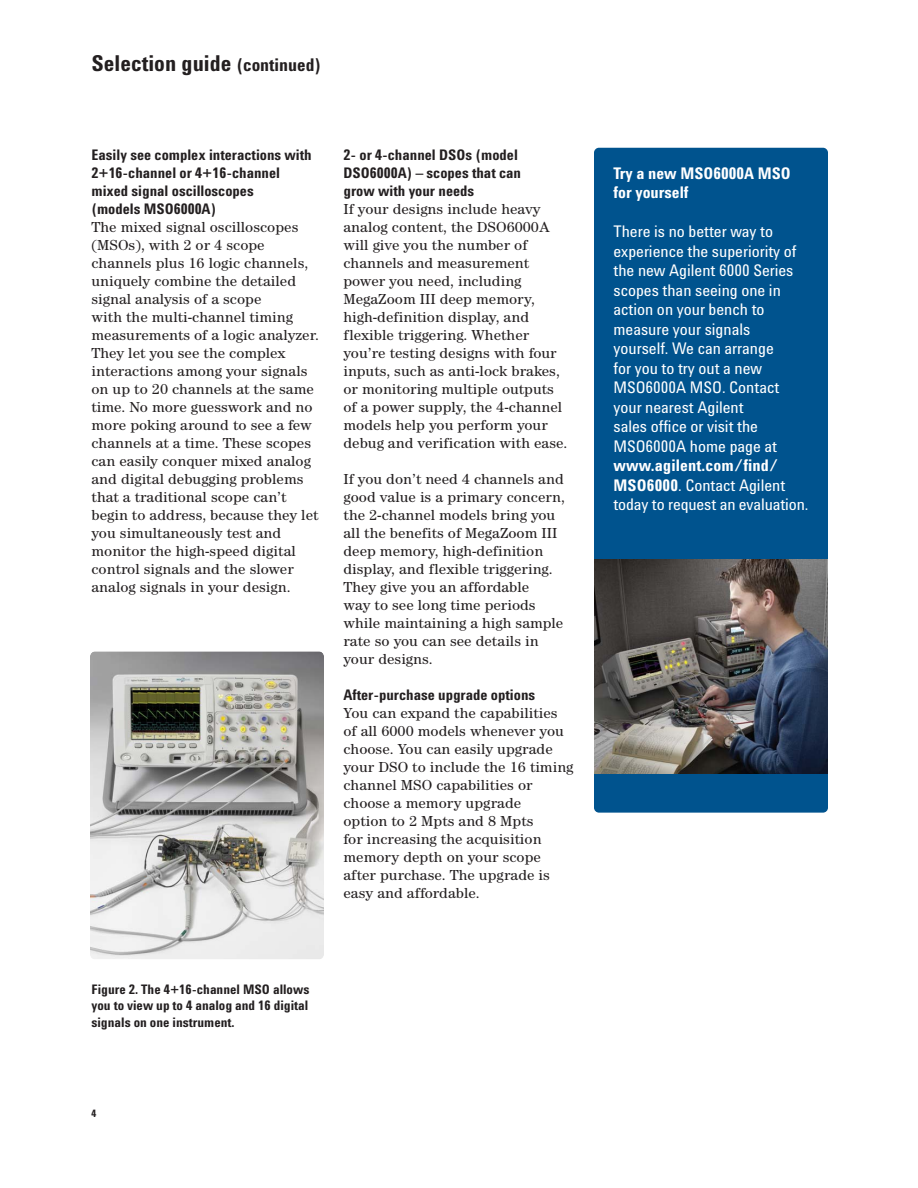
<style>
.page{position:relative;width:918px;height:1188px;background:#fff}
.page>*{position:absolute;margin:0;border:0;box-sizing:border-box;transform-origin:0 0}
.t1{font:700 22.5px "Agilent Cond";color:#231f20}
.t2{font:16.5px/19.5px "Agilent Cond";color:#fff}
.t3{font:700 16.5px/19.5px "Agilent Cond";color:#fff}
.t4{font:15px/18px "Agilent Century ITC";color:#231f20}
.t5{font:700 15px/18px "Agilent Cond";color:#231f20}
.t6{font:700 13.5px/16.5px "Agilent Cond";color:#231f20;text-align:justify}
.t7{font:700 10.5px "Agilent Cond";color:#231f20}
.s1{font-size:18px}
.s2{font-weight:700}
</style>
<div class="page">
<img style="left:90px;top:651px;width:234px;height:308px;border-radius:5px">
<div style="left:594px;top:148px;width:234px;height:665px;background:#00538e;border-radius:5px"></div>
<img style="left:594px;top:559px;width:234px;height:215px">
<h1 class="t1" style="left:92px;top:55px;width:231px">Selection guide <span class="s1">(continued)</span></h1>
<p class="t5" style="left:92px;top:147px;width:222px">Easily see complex interactions with<br>2+16-channel or 4+16-channel mixed signal oscilloscopes<br>(models MSO6000A)</p>
<p class="t4" style="left:92px;top:219px;width:229px">The mixed signal oscilloscopes (MSOs), with 2 or 4 scope channels plus 16 logic channels, uniquely combine the detailed signal analysis of a scope<br>with the multi-channel timing measurements of a logic analyzer.<br>They let you see the complex interactions among your signals on up to 20 channels at the same time. No more guesswork and no more poking around to see a few channels at a time. These scopes can easily conquer mixed analog and digital debugging problems that a traditional scope can’t begin to address, because they let you simultaneously test and monitor the high-speed digital control signals and the slower analog signals in your design.</p>
<p class="t5" style="left:344px;top:147px;width:179px">2- or 4-channel DSOs (model<br>DSO6000A) – scopes that can grow with your needs</p>
<p class="t4" style="left:344px;top:201px;width:225px">If your designs include heavy analog content, the DSO6000A will give you the number of channels and measurement power you need, including<br>MegaZoom III deep memory, high-definition display, and flexible triggering. Whether you’re testing designs with four inputs, such as anti-lock brakes, or monitoring multiple outputs of a power supply, the 4-channel models help you perform your debug and verification with ease.</p>
<p class="t4" style="left:344px;top:471px;width:223px">If you don’t need 4 channels and good value is a primary concern, the 2-channel models bring you all the benefits of MegaZoom III deep memory, high-definition display, and flexible triggering.<br>They give you an affordable<br>way to see long time periods while maintaining a high sample rate so you can see details in your designs.</p>
<p class="t5" style="left:344px;top:687px;width:193px">After-purchase upgrade options</p>
<p class="t4" style="left:344px;top:705px;width:232px">You can expand the capabilities of all 6000 models whenever you choose. You can easily upgrade your DSO to include the 16 timing channel MSO capabilities or choose a memory upgrade<br>option to 2 Mpts and 8 Mpts<br>for increasing the acquisition memory depth on your scope after purchase. The upgrade is easy and affordable.</p>
<p class="t6" style="left:92px;top:982px;width:219px">Figure 2. The 4+16-channel MSO allows you to view up to 4 analog and 16 digital signals on one instrument.</p>
<p class="t7" style="left:91px;top:1110px;width:6px">4</p>
<p class="t3" style="left:614px;top:165px;width:179px">Try a new MSO6000A MSO for yourself</p>
<p class="t2" style="left:614px;top:224px;width:185px">There is no better way to experience the superiority of the new Agilent 6000 Series scopes than seeing one in action on your bench to measure your signals yourself. We can arrange<br>for you to try out a new<br>MSO6000A MSO. Contact your nearest Agilent<br>sales office or visit the<br>MSO6000A home page at</p>
<p class="t2" style="left:614px;top:458px;width:196px"><span class="s2">www.agilent.com/find/<br>MSO6000</span>. Contact Agilent today to request an evaluation.</p>
</div>
